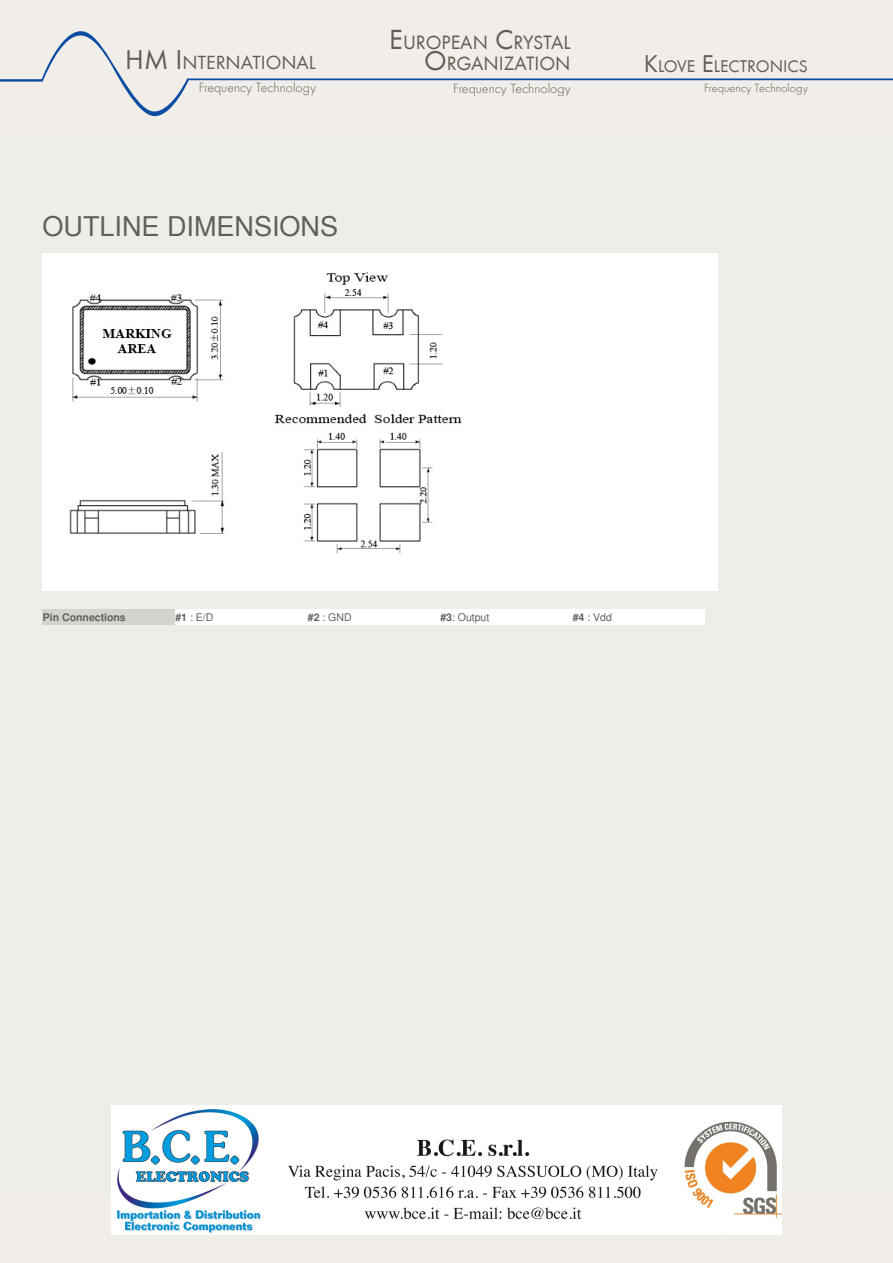
<style>
.page{position:relative;width:893px;height:1263px;background:#fff}
.page>*{position:absolute;margin:0;border:0;box-sizing:border-box;transform-origin:0 0}
.t1{font:27px "Free Sans";color:#615f57}
.t2{font:19.95px/21.5px "Futura T";color:#615e56;text-align:right}
.t3{font:19.8px "Futura T";color:#615e56}
.t4{font:17.55px "Futura T";color:#615e56}
.t5{font:300 13.95px "Futura T";color:#615e56}
.t6{font:300 12.3px "Futura T";color:#615e56}
.t7{font:10.5px "Free Sans";color:#615f57}
.t8{font:700 10.5px "Free Sans";color:#615f57}
.s1{font-size:28.35px}
.s2{font-size:28.5px}
.s3{font-size:25.05px}
.s4{font-weight:700}
</style>
<div class="page">
<div style="left:43px;top:609px;width:132px;height:16px;background:#d5d3cf"></div>
<img style="left:66px;top:271px;width:397px;height:283px">
<div style="left:0;top:1193px;width:893px;height:70px;background:#f1ede8"></div>
<div style="left:0;top:0;width:893px;height:140px;background:#f1ede8"></div>
<svg style="left:0;top:31px;width:893px;height:85px"></svg>
<img style="left:112px;top:1108px;width:669px;height:127px">
<h3 class="t3" style="left:125px;top:51px;width:192px"><span class="s1">HM I</span>NTERNATIONAL</h3>
<p class="t5" style="left:199px;top:79px;width:119px">Frequency Technology</p>
<h1 class="t1" style="left:43px;top:205px;width:297px">OUTLINE DIMENSIONS</h1>
<h2 class="t2" style="left:389px;top:31px;width:183px"><span class="s2">E</span>UROPEAN <span class="s2">C</span>RYSTAL<br><span class="s2">O</span>RGANIZATION</h2>
<p class="t4" style="left:644px;top:56px;width:166px"><span class="s3">K</span>LOVE <span class="s3">E</span>LECTRONICS</p>
<p class="t5" style="left:453px;top:80px;width:119px">Frequency Technology</p>
<p class="t6" style="left:704px;top:81px;width:105px">Frequency Technology</p>
<p class="t8" style="left:43px;top:608px;width:84px">Pin Connections</p>
<p class="t7" style="left:175px;top:609px;width:39px"><span class="s4">#1</span> : E/D</p>
<p class="t7" style="left:308px;top:609px;width:45px"><span class="s4">#2</span> : GND</p>
<p class="t7" style="left:440px;top:609px;width:51px"><span class="s4">#3</span>: Output</p>
<p class="t7" style="left:573px;top:609px;width:41px"><span class="s4">#4</span> : Vdd</p>
</div>
